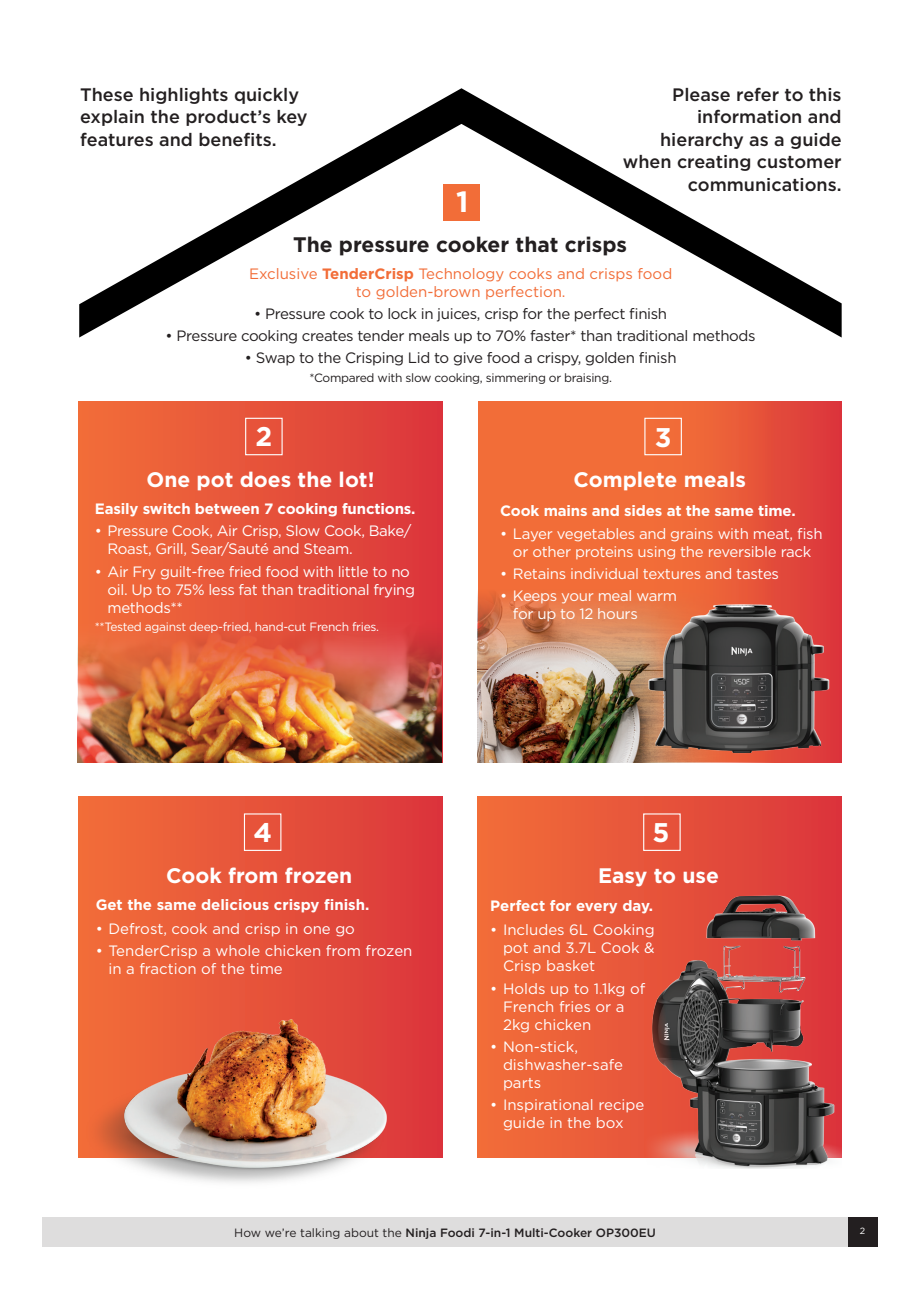
<style>
.page{position:relative;width:919px;height:1289px;background:#fff}
.page>*{position:absolute;margin:0;border:0;box-sizing:border-box;transform-origin:0 0}
.t1{font:700 29.25px "Gotham";color:#fff}
.t2{font:700 27px "Gotham";color:#fff}
.t3{font:700 21px "Gotham";color:#fff}
.t4{font:700 21px "Gotham";color:#231f20}
.t5{font:500 18px/22.5px "Gotham";color:#231f20}
.t6{font:15px/18px "Gotham";letter-spacing:-.02em;color:#fff}
.t7{font:15px/18px "Gotham";color:#fff}
.t8{font:15px "Gotham";letter-spacing:-.025em;color:#231f20}
.t9{font:700 15px "Gotham";letter-spacing:-.01em;color:#fff}
.t10{font:15px/18px "Gotham";color:#f26d38;text-align:center}
.t11{font:500 12px "Gotham";color:#231f20}
.t12{font:12px "Gotham";letter-spacing:-.025em;color:#fff}
.t13{font:12px "Gotham";letter-spacing:-.025em;color:#231f20}
.t14{font:9px "Gotham";color:#fff}
.s1{font-weight:700}
.s2{font-weight:400}
</style>
<div class="page">
<div style="left:43px;top:1216px;width:813px;height:30px;background:#dedddd"></div>
<div style="left:847px;top:1216px;width:30px;height:30px;background:#231f20"></div>
<div style="left:477px;top:797px;width:364px;height:360px;background:linear-gradient(to right,#f26f39,#db363c)"></div>
<div style="left:477px;top:401px;width:364px;height:361px;background:#f26d38"></div>
<img style="left:477px;top:589px;width:174px;height:173px">
<div style="left:651px;top:401px;width:190px;height:361px;background:linear-gradient(to right,#f4773a,#db363b)"></div>
<div style="left:78px;top:797px;width:364px;height:360px;background:linear-gradient(to right,#f26f39,#db363c)"></div>
<div style="left:78px;top:401px;width:364px;height:361px;background:linear-gradient(to right,#f26f39,#db363c)"></div>
<img style="left:78px;top:615px;width:364px;height:147px">
<svg style="left:79px;top:88px;width:762px;height:249px"></svg>
<div style="left:245px;top:418px;width:37px;height:37px;border:1px solid #fff"></div>
<div style="left:644px;top:418px;width:37px;height:37px;border:1px solid #fff"></div>
<div style="left:244px;top:813px;width:37px;height:38px;border:1px solid #fff"></div>
<div style="left:643px;top:813px;width:37px;height:38px;border:1px solid #fff"></div>
<img style="left:644px;top:889px;width:197px;height:279px">
<img style="left:638px;top:593px;width:198px;height:161px">
<img style="left:78px;top:1009px;width:344px;height:174px">
<p class="t5" style="left:80px;top:83px;width:229px">These highlights quickly explain the product’s key features and benefits.</p>
<p class="t5" style="left:623px;top:83px;width:220px;text-align:right">Please refer to this information and hierarchy as a guide when creating customer communications.</p>
<p class="t1" style="left:456px;top:183px;width:14px">1</p>
<p class="t4" style="left:293px;top:230px;width:335px">The pressure cooker that crisps</p>
<p class="t10" style="left:249px;top:264px;width:425px">Exclusive <span class="s1">TenderCrisp</span> Technology cooks and crisps food to golden-brown perfection.</p>
<p class="t8" style="left:254px;top:304px;width:414px">• Pressure cook to lock in juices, crisp for the perfect finish</p>
<p class="t8" style="left:166px;top:326px;width:591px">• Pressure cooking creates tender meals up to 70% faster* than traditional methods</p>
<p class="t8" style="left:245px;top:348px;width:433px">• Swap to the Crisping Lid to give food a crispy, golden finish</p>
<p class="t13" style="left:309px;top:370px;width:304px">*Compared with slow cooking, simmering or braising.</p>
<p class="t2" style="left:255px;top:418px;width:18px">2</p>
<p class="t2" style="left:654px;top:419px;width:18px">3</p>
<p class="t3" style="left:146px;top:465px;width:229px">One pot does the lot!</p>
<p class="t3" style="left:573px;top:465px;width:174px">Complete meals</p>
<p class="t9" style="left:95px;top:499px;width:322px">Easily switch between 7 cooking functions.</p>
<p class="t6" style="left:107px;top:522px;width:305px;text-indent:-13px">• Pressure Cook, Air Crisp, Slow Cook, Bake/<br>Roast, Grill, Sear/Sauté and Steam.</p>
<p class="t6" style="left:107px;top:562px;width:309px;text-indent:-13px">• Air Fry guilt-free fried food with little to no oil. Up to 75% less fat than traditional frying methods**</p>
<p class="t12" style="left:95px;top:619px;width:286px">**Tested against deep-fried, hand-cut French fries.</p>
<p class="t9" style="left:500px;top:501px;width:297px">Cook mains and sides at the same time.</p>
<p class="t6" style="left:500px;top:524px;width:324px;text-align:center">• Layer vegetables and grains with meat, fish or other proteins using the reversible rack</p>
<p class="t6" style="left:500px;top:564px;width:280px">• Retains individual textures and tastes</p>
<p class="t6" style="left:513px;top:586px;width:166px;text-indent:-13px">• Keeps your meal warm for up to 12 hours</p>
<p class="t2" style="left:253px;top:814px;width:20px">4</p>
<p class="t2" style="left:652px;top:814px;width:19px">5</p>
<p class="t3" style="left:166px;top:861px;width:188px">Cook from frozen</p>
<p class="t3" style="left:598px;top:861px;width:122px">Easy to use</p>
<p class="t9" style="left:96px;top:894px;width:275px">Get the same delicious crispy finish.</p>
<p class="t7" style="left:96px;top:919px;width:261px">• Defrost, cook and crisp in one go</p>
<p class="t7" style="left:108px;top:941px;width:305px;text-indent:-13px">• TenderCrisp a whole chicken from frozen in a fraction of the time</p>
<p class="t9" style="left:490px;top:895px;width:164px">Perfect for every day.</p>
<p class="t6" style="left:503px;top:920px;width:153px;text-align:justify;text-indent:-13px">• Includes 6L Cooking pot and 3.7L Cook &amp; Crisp basket</p>
<p class="t7" style="left:503px;top:978px;width:144px;text-indent:-13px">• Holds up to 1.1kg of<br>French fries or a<br>2kg chicken</p>
<p class="t7" style="left:503px;top:1037px;width:121px;text-indent:-13px">• Non-stick, dishwasher-safe parts</p>
<p class="t7" style="left:490px;top:1095px;width:156px;text-align:center">• Inspirational recipe guide in the box</p>
<p class="t11" style="left:234px;top:1224px;width:423px"><span class="s2">How we’re talking about the</span> Ninja Foodi 7-in-1 Multi-Cooker OP300EU</p>
<p class="t14" style="left:859px;top:1224px;width:7px">2</p>
</div>
